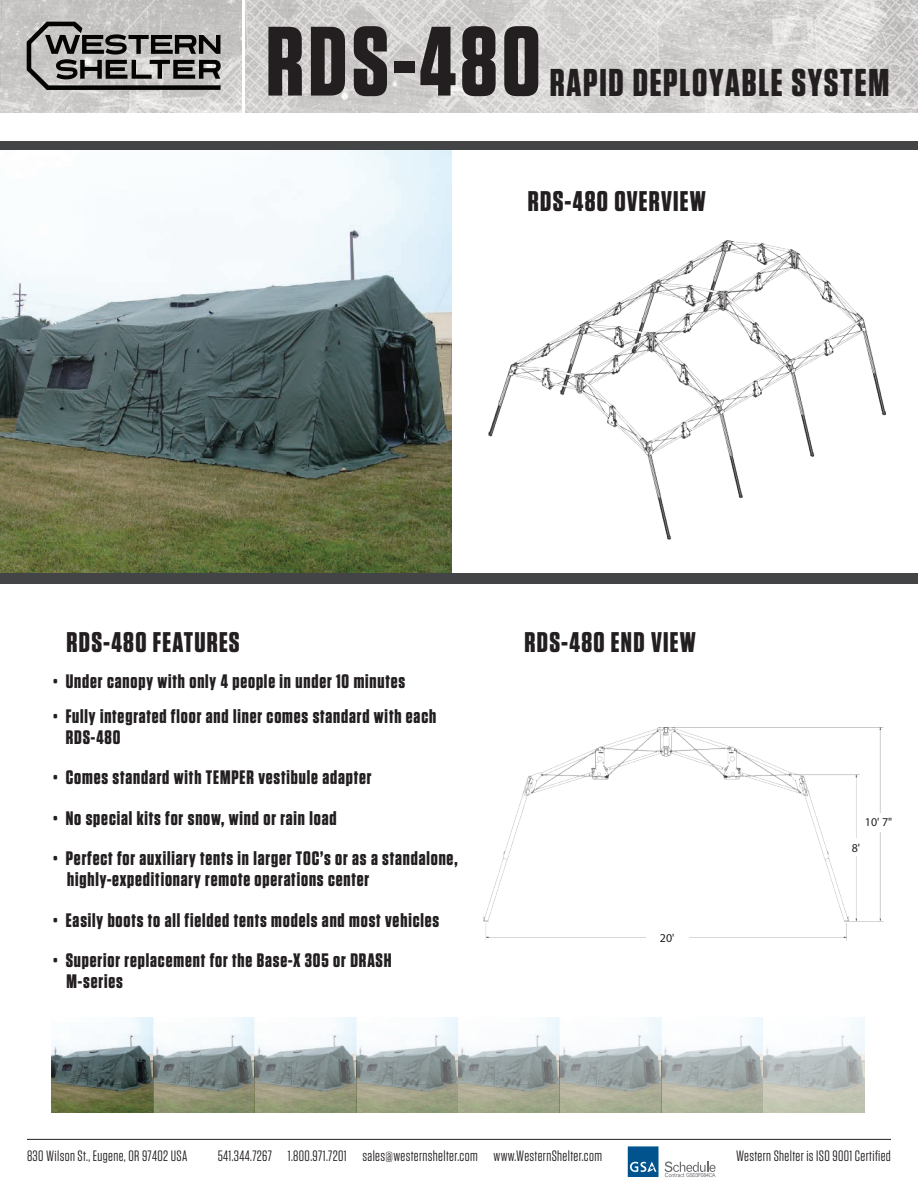
<style>
.page{position:relative;width:918px;height:1188px;background:#fff}
.page>*{position:absolute;margin:0;border:0;box-sizing:border-box;transform-origin:0 0}
.t1{font:700 98.25px "Tungsten";letter-spacing:.045em;color:#231f20}
.t2{font:700 38.7px "Tungsten";letter-spacing:.045em;color:#231f20}
.t3{font:700 28.35px "Tungsten";letter-spacing:.045em;color:#231f20}
.t4{font:700 19.5px/21px "Tungsten";letter-spacing:.045em;color:#231f20}
.t5{font:15px "Tungsten";letter-spacing:.025em;color:#231f20}
.t6{font:12px "Myriad Pro";color:#231f20}
.t7{font:5.55px "Arial";letter-spacing:-.05em;color:#6c6d70;scale:.92 1}
</style>
<div class="page">
<img style="left:0;top:149px;width:452px;height:424px">
<img style="left:52px;top:1017px;width:813px;height:96px">
<div style="left:0;top:573px;width:918px;height:11px;background:#434445"></div>
<img style="left:0;top:0;width:918px;height:112px">
<svg style="left:27px;top:22px;width:194px;height:68px;background:#838280"></svg>
<svg style="left:628px;top:1146px;width:31px;height:31px"></svg>
<svg style="left:665px;top:1162px;width:51px;height:15px"></svg>
<hr style="left:27px;top:1139px;width:864px;height:1px;background:#231f20">
<hr style="left:242px;top:0;width:3px;height:115px;background:#fff">
<div style="left:0;top:141px;width:918px;height:8px;background:#434445"></div>
<img style="left:451px;top:241px;width:435px;height:307px">
<img style="left:483px;top:728px;width:401px;height:213px">
<div style="left:647px;top:929px;width:42px;height:18px;background:#fff"></div>
<div style="left:846px;top:839px;width:21px;height:17px;background:#fff"></div>
<div style="left:862px;top:813px;width:34px;height:19px;background:#fff"></div>
<h1 class="t1" style="left:266px;top:9px;width:276px">RDS-480</h1>
<h2 class="t2" style="left:550px;top:62px;width:341px">RAPID DEPLOYABLE SYSTEM</h2>
<h3 class="t3" style="left:528px;top:186px;width:179px">RDS-480 OVERVIEW</h3>
<h3 class="t3" style="left:67px;top:627px;width:175px">RDS-480 FEATURES</h3>
<h3 class="t3" style="left:525px;top:627px;width:173px">RDS-480 END VIEW</h3>
<p class="t4" style="left:53px;top:671px;width:354px">• Under canopy with only 4 people in under 10 minutes</p>
<p class="t4" style="left:66px;top:706px;width:372px;text-indent:-13px">• Fully integrated floor and liner comes standard with each<br>RDS-480</p>
<p class="t4" style="left:53px;top:767px;width:320px">• Comes standard with TEMPER vestibule adapter</p>
<p class="t4" style="left:53px;top:808px;width:285px">• No special kits for snow, wind or rain load</p>
<p class="t4" style="left:67px;top:848px;width:392px;text-indent:-14px">• Perfect for auxiliary tents in larger TOC’s or as a standalone, highly-expeditionary remote operations center</p>
<p class="t4" style="left:53px;top:910px;width:388px">• Easily boots to all fielded tents models and most vehicles</p>
<p class="t4" style="left:67px;top:950px;width:327px;text-indent:-13px">• Superior replacement for the Base-X 305 or DRASH<br>M-series</p>
<p class="t6" style="left:660px;top:931px;width:16px">20'</p>
<p class="t6" style="left:865px;top:815px;width:29px">10' 7"</p>
<p class="t6" style="left:852px;top:840px;width:10px">8'</p>
<p class="t5" style="left:27px;top:1148px;width:162px">830 Wilson St., Eugene, OR 97402 USA</p>
<p class="t5" style="left:218px;top:1148px;width:386px">541.344.7267 1.800.971.7201 sales@westernshelter.com www.WesternShelter.com</p>
<p class="t5" style="left:736px;top:1148px;width:156px">Western Shelter is ISO 9001 Certified</p>
<p class="t7" style="left:686px;top:1171px;width:33px">GS03F084CA</p>
</div>
